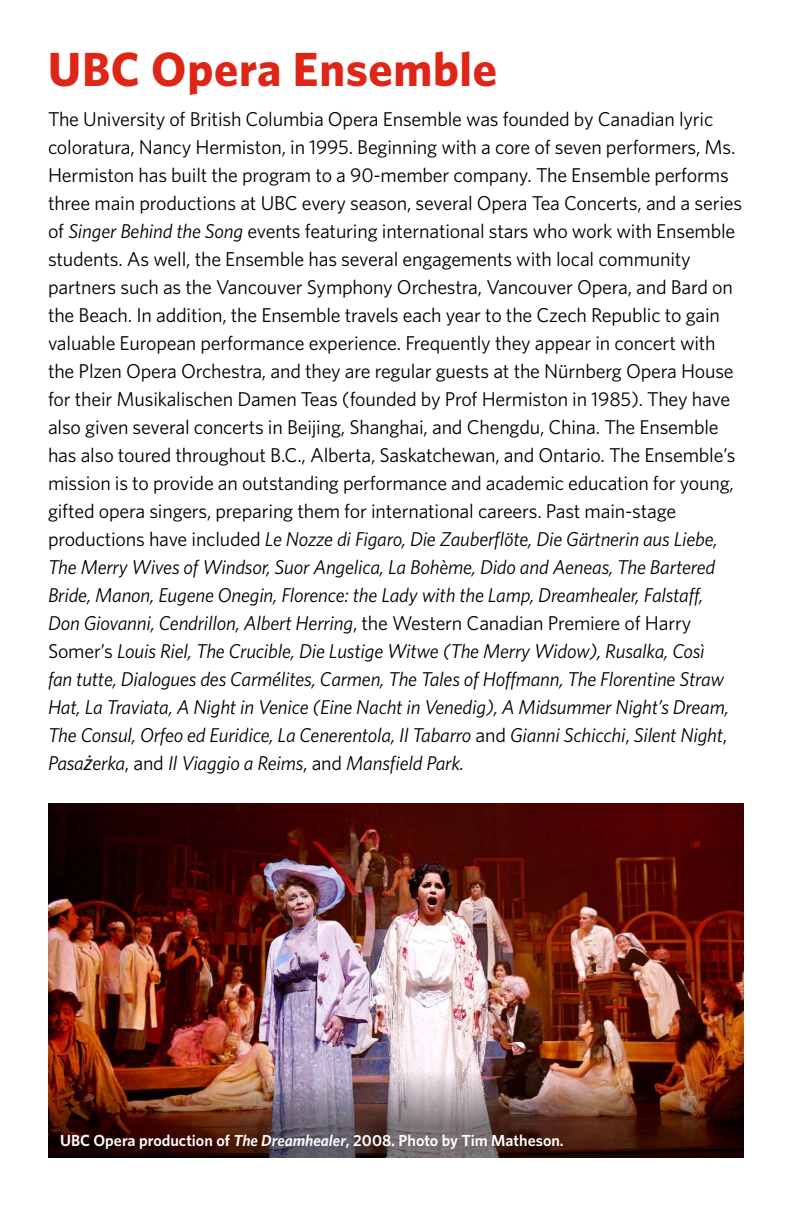
<style>
.page{position:relative;width:792px;height:1224px;background:#fff}
.page>*{position:absolute;margin:0;border:0;box-sizing:border-box;transform-origin:0 0}
.headline{font:700 48px "Whitney";letter-spacing:.01em;color:#de2516}
.body_copy_-_first_pa{font:20px/28px "Whitney";letter-spacing:-.01em;color:#000}
.body_copy_-_first_pa-2{font:600 16px "Whitney";color:#fff}
.s1{font-style:italic}
.s2{font-family:"Noto Sans";font-style:italic}
</style>
<div class="page">
<img style="left:48px;top:804px;width:696px;height:266px">
<img style="left:48px;top:1070px;width:696px;height:88px">
<p class="headline" style="left:48px;top:41px;width:450px">UBC Opera Ensemble</p>
<p class="body_copy_-_first_pa" style="left:48px;top:105px;width:696px">The University of British Columbia Opera Ensemble was founded by Canadian lyric coloratura, Nancy Hermiston, in 1995. Beginning with a core of seven performers, Ms.<br>Hermiston has built the program to a 90-member company. The Ensemble performs three main productions at UBC every season, several Opera Tea Concerts, and a series of <span class="s1">Singer Behind the Song</span> events featuring international stars who work with Ensemble students. As well, the Ensemble has several engagements with local community partners such as the Vancouver Symphony Orchestra, Vancouver Opera, and Bard on the Beach. In addition, the Ensemble travels each year to the Czech Republic to gain valuable European performance experience. Frequently they appear in concert with the Plzen Opera Orchestra, and they are regular guests at the Nürnberg Opera House for their Musikalischen Damen Teas (founded by Prof Hermiston in 1985). They have also given several concerts in Beijing, Shanghai, and Chengdu, China. The Ensemble has also toured throughout B.C., Alberta, Saskatchewan, and Ontario. The Ensemble’s mission is to provide an outstanding performance and academic education for young, gifted opera singers, preparing them for international careers. Past main-stage productions have included <span class="s1">Le Nozze di Figaro, Die Zauberflöte, Die Gärtnerin aus Liebe, The Merry Wives of Windsor, Suor Angelica, La Bohème, Dido and Aeneas, The Bartered Bride, Manon, Eugene Onegin, Florence: the Lady with the Lamp, Dreamhealer, Falstaff,<br>Don Giovanni, Cendrillon, Albert Herring</span>, the Western Canadian Premiere of Harry Somer’s <span class="s1">Louis Riel, The Crucible, Die Lustige Witwe (The Merry Widow), Rusalka, Così<br>fan tutte, Dialogues des Carmélites, Carmen, The Tales of Hoffmann, The Florentine Straw Hat, La Traviata, A Night in Venice (Eine Nacht in Venedig), A Midsummer Night’s Dream, The Consul, Orfeo ed Euridice, La Cenerentola, Il Tabarro</span> and <span class="s1">Gianni Schicchi</span>, <span class="s1">Silent Night</span>, <span class="s1">Pasa</span><span class="s2">ż</span><span class="s1">erka</span>, and <span class="s1">Il Viaggio a Reims</span>, and <span class="s1">Mansfield Park.</span></p>
<p class="body_copy_-_first_pa-2" style="left:60px;top:1131px;width:505px">UBC Opera production of <span class="s1">The Dreamhealer</span>, 2008. Photo by Tim Matheson.</p>
</div>
